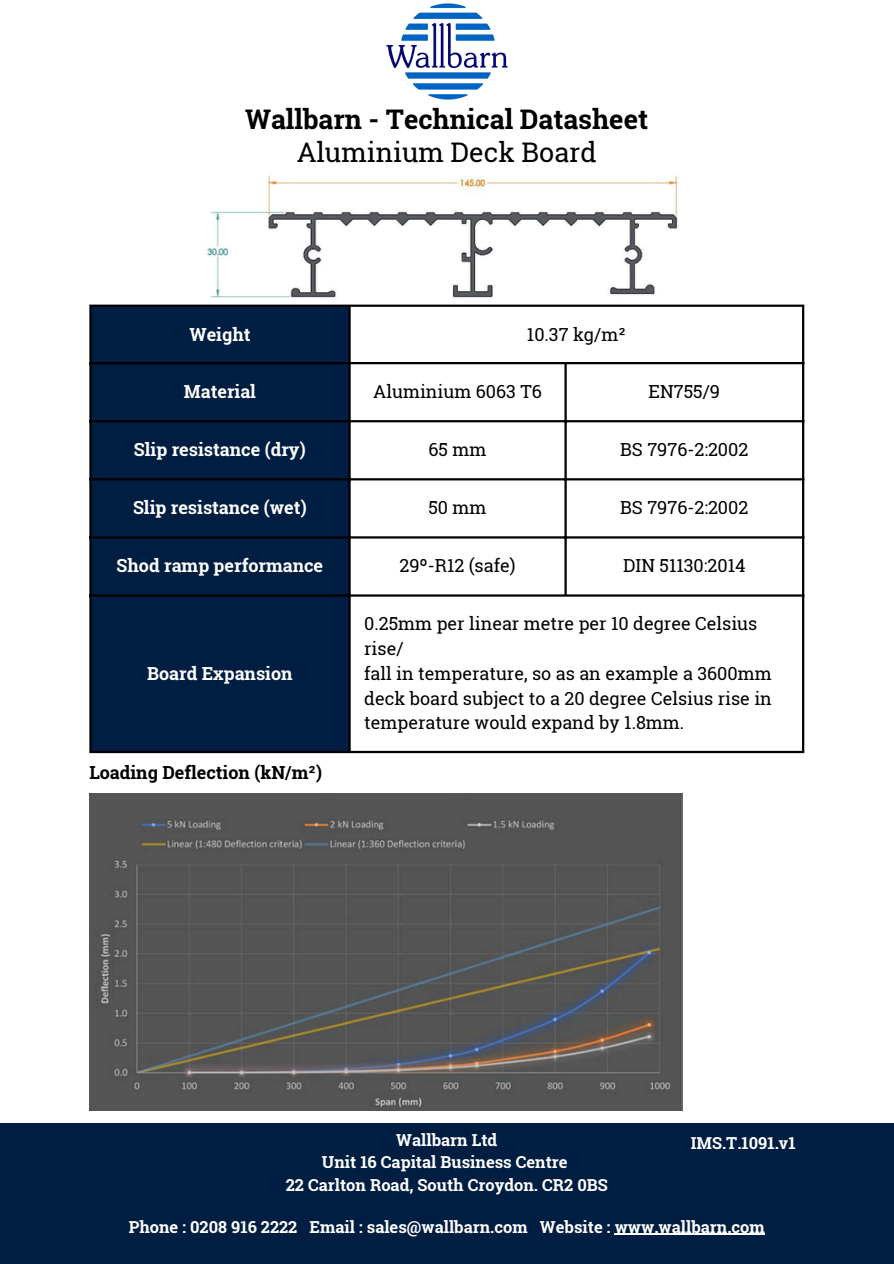
<style>
.page{position:relative;width:894px;height:1264px;background:#fff}
.page>*{position:absolute;margin:0;border:0;box-sizing:border-box;transform-origin:0 0}
.t1{font:700 27px "Roboto Slab";color:#000}
.t2{font:27px "Roboto Slab";color:#000}
.t3{font:18px/24.8px "Roboto Slab";color:#000}
.t4{font:700 18px "Roboto Slab";color:#fff}
.t5{font:700 18px "Roboto Slab";color:#000}
.t6{font:700 16.5px "Roboto Slab";color:#fff}
</style>
<div class="page">
<img style="left:386px;top:3px;width:122px;height:97px">
<div style="left:0;top:1122px;width:893px;height:141px;background:#001d42"></div>
<div style="left:92px;top:307px;width:256px;height:444px;background:#001d42"></div>
<hr style="left:89px;top:307px;width:3px;height:444px;background:#000">
<hr style="left:348px;top:307px;width:2px;height:444px;background:#000">
<hr style="left:564px;top:364px;width:2px;height:230px;background:#000">
<hr style="left:801px;top:307px;width:3px;height:444px;background:#000">
<hr style="left:89px;top:304px;width:715px;height:3px;background:#000">
<hr style="left:89px;top:362px;width:715px;height:2px;background:#000">
<hr style="left:89px;top:420px;width:715px;height:2px;background:#000">
<hr style="left:89px;top:478px;width:715px;height:2px;background:#000">
<hr style="left:89px;top:536px;width:715px;height:2px;background:#000">
<hr style="left:89px;top:594px;width:715px;height:2px;background:#000">
<hr style="left:89px;top:751px;width:715px;height:2px;background:#000">
<img style="left:207px;top:175px;width:472px;height:124px">
<img style="left:89px;top:793px;width:593px;height:317px">
<hr style="left:614px;top:1233px;width:150px;height:1px;background:#fff">
<p class="t1" style="left:245px;top:100px;width:404px">Wallbarn - Technical Datasheet</p>
<p class="t2" style="left:296px;top:133px;width:301px">Aluminium Deck Board</p>
<h1 class="t4" style="left:189px;top:322px;width:63px">Weight</h1>
<h2 class="t3" style="left:526px;top:321px;width:100px">10.37 kg/m²</h2>
<p class="t4" style="left:184px;top:379px;width:74px">Material</p>
<p class="t3" style="left:373px;top:378px;width:170px">Aluminium 6063 T6</p>
<p class="t3" style="left:648px;top:378px;width:73px">EN755/9</p>
<p class="t4" style="left:134px;top:437px;width:173px">Slip resistance (dry)</p>
<p class="t3" style="left:428px;top:437px;width:59px">65 mm</p>
<p class="t3" style="left:620px;top:437px;width:130px">BS 7976-2:2002</p>
<p class="t4" style="left:133px;top:495px;width:175px">Slip resistance (wet)</p>
<p class="t3" style="left:428px;top:495px;width:60px">50 mm</p>
<p class="t3" style="left:620px;top:495px;width:130px">BS 7976-2:2002</p>
<p class="t4" style="left:117px;top:553px;width:208px">Shod ramp performance</p>
<p class="t3" style="left:399px;top:553px;width:117px">29º-R12 (safe)</p>
<p class="t3" style="left:623px;top:553px;width:124px">DIN 51130:2014</p>
<p class="t4" style="left:147px;top:661px;width:147px">Board Expansion</p>
<p class="t5" style="left:89px;top:760px;width:234px">Loading Deflection (kN/m²)</p>
<p class="t3" style="left:364px;top:611px;width:394px">0.25mm per linear metre per 10 degree Celsius rise/</p>
<p class="t3" style="left:364px;top:660px;width:409px">fall in temperature, so as an example a 3600mm</p>
<p class="t3" style="left:364px;top:685px;width:409px">deck board subject to a 20 degree Celsius rise in</p>
<p class="t3" style="left:364px;top:710px;width:321px">temperature would expand by 1.8mm.</p>
<p class="t6" style="left:396px;top:1128px;width:103px">Wallbarn Ltd</p>
<p class="t6" style="left:322px;top:1151px;width:247px">Unit 16 Capital Business Centre</p>
<p class="t6" style="left:286px;top:1173px;width:323px">22 Carlton Road, South Croydon. CR2 0BS</p>
<p class="t6" style="left:690px;top:1131px;width:106px">IMS.T.1091.v1</p>
<p class="t6" style="left:129px;top:1215px;width:637px">Phone : 0208 916 2222 Email : sales@wallbarn.com Website : www.wallbarn.com</p>
</div>
